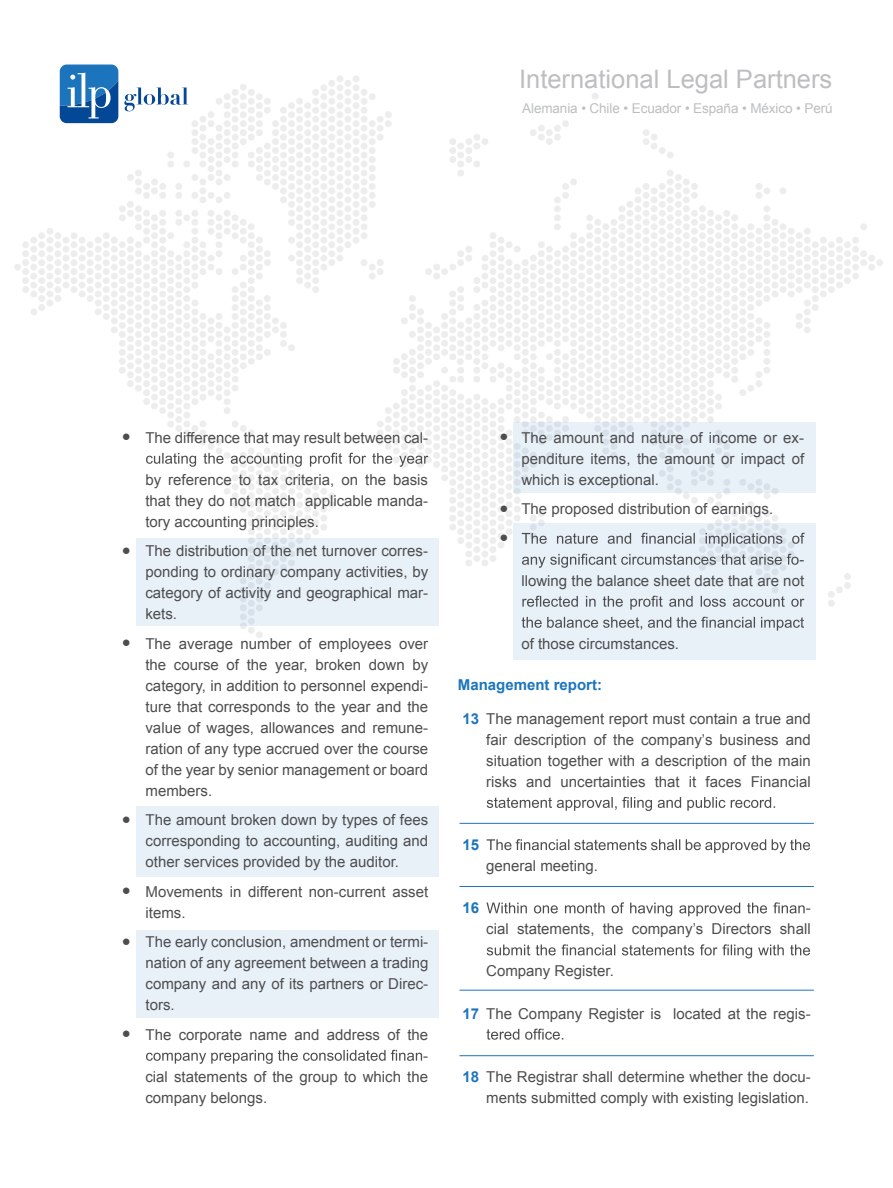
<style>
.page{position:relative;width:893px;height:1188px;background:#fff}
.page>*{position:absolute;margin:0;border:0;box-sizing:border-box;transform-origin:0 0}
.t1{font:25.5px "Arial";color:#bcbec0}
.t2{font:15px/21px "Arial";color:#4d4d4f;text-align:justify}
.t3{font:700 15px "Arial";color:#1c75bc}
.t4{font:13.5px "Arial";letter-spacing:-.01em;color:#bcbec0}
</style>
<div class="page">
<svg style="left:14px;top:75px;width:869px;height:563px"></svg>
<div style="left:137px;top:538px;width:302px;height:88px;background:#e8f1f8"></div>
<div style="left:137px;top:807px;width:302px;height:70px;background:#e8f1f8"></div>
<div style="left:137px;top:930px;width:302px;height:88px;background:#e8f1f8"></div>
<div style="left:513px;top:423px;width:302px;height:70px;background:linear-gradient(to right,#e4edf5,#e7f0f7)"></div>
<div style="left:513px;top:524px;width:302px;height:136px;background:#e8f1f8"></div>
<svg style="left:124px;top:88px;width:64px;height:23px"></svg>
<svg style="left:60px;top:65px;width:58px;height:58px;background:#3579b8"></svg>
<svg style="left:146px;top:453px;width:282px;height:14px"></svg>
<svg style="left:146px;top:1050px;width:276px;height:14px"></svg>
<svg style="left:522px;top:533px;width:283px;height:14px"></svg>
<svg style="left:522px;top:554px;width:282px;height:14px"></svg>
<svg style="left:522px;top:596px;width:282px;height:14px"></svg>
<svg style="left:522px;top:617px;width:282px;height:14px"></svg>
<svg style="left:487px;top:797px;width:288px;height:14px"></svg>
<svg style="left:487px;top:839px;width:323px;height:14px"></svg>
<svg style="left:486px;top:902px;width:319px;height:14px"></svg>
<svg style="left:487px;top:944px;width:323px;height:14px"></svg>
<svg style="left:486px;top:1029px;width:77px;height:11px"></svg>
<hr style="left:459px;top:823px;width:355px;height:1px;background:#1c75bc">
<hr style="left:459px;top:886px;width:355px;height:1px;background:#1c75bc">
<hr style="left:459px;top:990px;width:355px;height:1px;background:#1c75bc">
<hr style="left:459px;top:1055px;width:355px;height:1px;background:#1c75bc">
<h1 class="t1" style="left:519px;top:62px;width:315px">International Legal Partners</h1>
<p class="t4" style="left:522px;top:99px;width:312px">Alemania • Chile • Ecuador • España • México • Perú</p>
<p class="t2" style="left:122px;top:426px;width:11px">●</p>
<p class="t2" style="left:122px;top:539px;width:11px">●</p>
<p class="t2" style="left:122px;top:632px;width:11px">●</p>
<p class="t2" style="left:122px;top:808px;width:11px">●</p>
<p class="t2" style="left:122px;top:880px;width:11px">●</p>
<p class="t2" style="left:122px;top:930px;width:11px">●</p>
<p class="t2" style="left:122px;top:1023px;width:11px">●</p>
<p class="t2" style="left:145px;top:427px;width:284px">The difference that may result between cal-</p>
<p class="t2" style="left:145px;top:469px;width:284px">by reference to tax criteria, on the basis that they do not match applicable manda&shy;tory accounting principles.</p>
<p class="t2" style="left:145px;top:541px;width:284px">The distribution of the net turnover corres&shy;ponding to ordinary company activities, by category of activity and geographical mar&shy;kets.</p>
<p class="t2" style="left:145px;top:633px;width:284px">The average number of employees over the course of the year, broken down by category, in addition to personnel expendi&shy;ture that corresponds to the year and the value of wages, allowances and remune&shy;ration of any type accrued over the course of the year by senior management or board members.</p>
<p class="t2" style="left:145px;top:810px;width:284px">The amount broken down by types of fees corresponding to accounting, auditing and other services provided by the auditor.</p>
<p class="t2" style="left:146px;top:881px;width:284px">Movements in different non-current asset items.</p>
<p class="t2" style="left:146px;top:932px;width:284px">The early conclusion, amendment or termi&shy;nation of any agreement between a trading company and any of its partners or Direc&shy;tors.</p>
<p class="t2" style="left:146px;top:1024px;width:284px">The corporate name and address of the</p>
<p class="t2" style="left:423px;top:1045px;width:6px">-</p>
<p class="t2" style="left:145px;top:1066px;width:284px">cial statements of the group to which the</p>
<p class="t2" style="left:145px;top:1087px;width:123px">company belongs.</p>
<p class="t2" style="left:499px;top:426px;width:11px">●</p>
<p class="t2" style="left:499px;top:493px;width:11px;line-height:29.5px">● ●</p>
<p class="t2" style="left:521px;top:427px;width:284px">The amount and nature of income or ex&shy;penditure items, the amount or impact of which is exceptional.</p>
<p class="t2" style="left:521px;top:499px;width:253px">The proposed distribution of earnings.</p>
<p class="t2" style="left:521px;top:570px;width:284px">llowing the balance sheet date that are not</p>
<p class="t2" style="left:521px;top:633px;width:159px">of those circumstances.</p>
<p class="t3" style="left:458px;top:675px;width:146px">Management report:</p>
<p class="t2" style="left:486px;top:708px;width:326px">The management report must contain a true and fair description of the company’s business and situation together with a description of the main risks and uncertainties that it faces Financial</p>
<p class="t3" style="left:462px;top:709px;width:18px">13</p>
<p class="t3" style="left:462px;top:835px;width:18px">15</p>
<p class="t2" style="left:486px;top:855px;width:113px">general meeting.</p>
<p class="t2" style="left:486px;top:898px;width:326px;text-align:right">-<br>cial statements, the company’s Directors shall</p>
<p class="t2" style="left:486px;top:961px;width:129px">Company Register.</p>
<p class="t2" style="left:486px;top:1003px;width:326px">The Company Register is located at the regis-</p>
<p class="t3" style="left:462px;top:898px;width:18px">16</p>
<p class="t3" style="left:462px;top:1003px;width:18px">17</p>
<p class="t3" style="left:462px;top:1067px;width:18px">18</p>
<p class="t2" style="left:486px;top:1066px;width:326px">The Registrar shall determine whether the docu&shy;ments submitted comply with existing legislation.</p>
</div>
